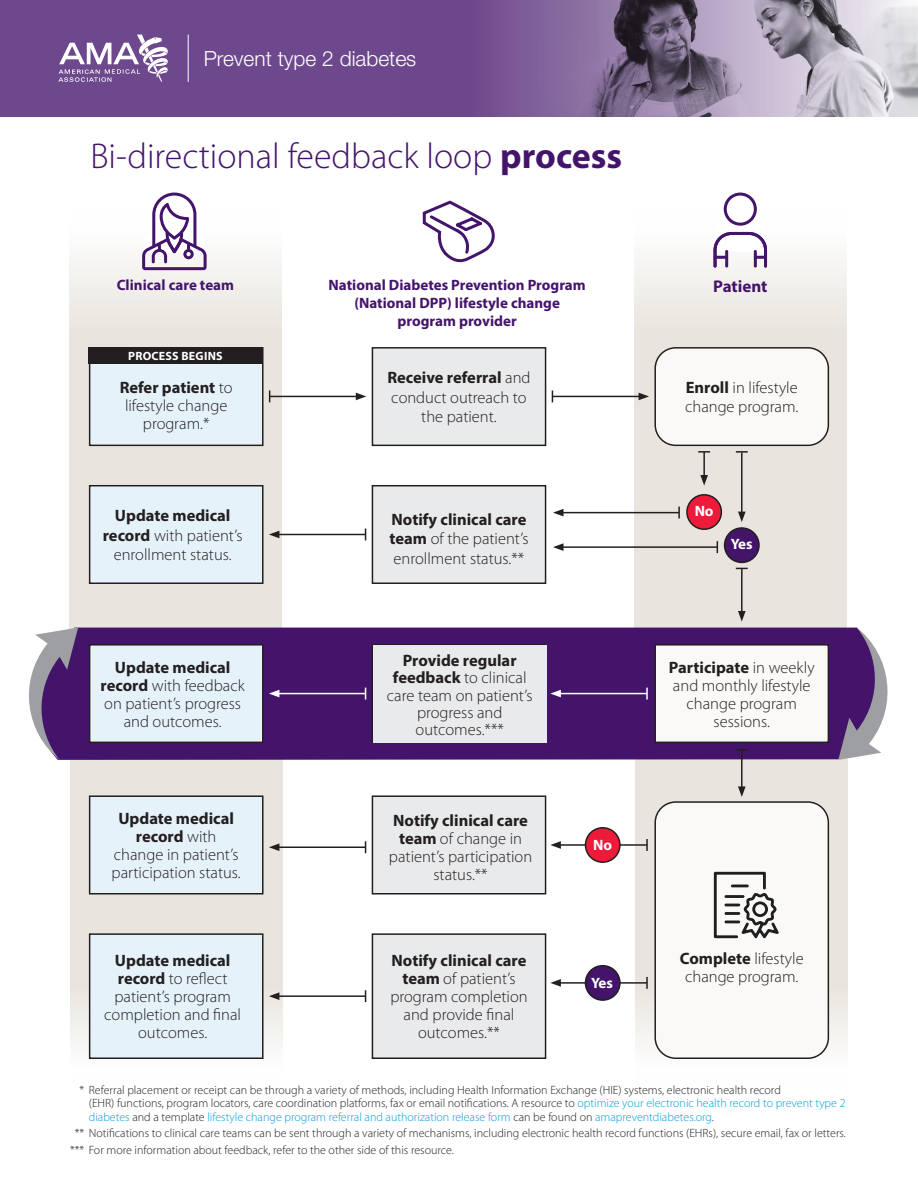
<style>
.page{position:relative;width:918px;height:1188px;background:#fff}
.page>*{position:absolute;margin:0;border:0;box-sizing:border-box;transform-origin:0 0}
.A_Level{font:300 36px "Myriad Pro";color:#44146b}
.t1{font:300 20.85px "Helvetica Neue LT Std";color:#fff}
.t2{font:700 16.95px "Myriad Pro";letter-spacing:-.005em;color:#44146b}
.body{font:300 16.5px/18px "Myriad Pro";color:#231f20;text-align:center}
.Description{font:700 15px/18px "Myriad Pro";color:#44146b;text-align:center}
.t3{font:700 15px "Myriad Pro";letter-spacing:-.005em;color:#fff}
.t4{font:300 12px/13.5px "Myriad Pro";color:#231f20}
.t5{font:700 12px "Myriad Pro";letter-spacing:.02em;color:#fff}
.s1{font-weight:700}
.s2{color:#069ddc}
</style>
<div class="page">
<div style="left:70px;top:760px;width:213px;height:285px;background:#e9e5de"></div>
<svg style="left:635px;top:760px;width:213px;height:299px;fill:#e9e5de"></svg>
<svg style="left:69px;top:258px;width:213px;height:370px;fill:#e9e5de"></svg>
<svg style="left:634px;top:246px;width:213px;height:382px;fill:#e9e5de"></svg>
<div style="left:78px;top:628px;width:760px;height:132px;background:#44146b"></div>
<div style="left:687px;top:495px;width:34px;height:34px;background:#ed1a3a;border-radius:50%"></div>
<div style="left:686px;top:494px;width:36px;height:36px;border:2px solid #231f20;border-radius:50%"></div>
<div style="left:725px;top:528px;width:34px;height:34px;background:#44146b;border-radius:50%"></div>
<div style="left:724px;top:527px;width:36px;height:36px;border:2px solid #231f20;border-radius:50%"></div>
<div style="left:655px;top:348px;width:173px;height:97px;background:#faf9f7;border-radius:21px"></div>
<div style="left:654px;top:347px;width:175px;height:99px;border:2px solid #231f20;border-radius:21px"></div>
<div style="left:655px;top:802px;width:173px;height:256px;background:#faf9f7;border-radius:21px"></div>
<div style="left:654px;top:801px;width:175px;height:258px;border:2px solid #231f20;border-radius:21px"></div>
<hr style="left:561px;top:512px;width:118px;height:1px;background:#231f20">
<svg style="left:553px;top:509px;width:11px;height:7px"></svg>
<hr style="left:561px;top:546px;width:156px;height:2px;background:#231f20">
<svg style="left:553px;top:543px;width:11px;height:8px"></svg>
<hr style="left:270px;top:396px;width:88px;height:1px;background:#231f20">
<svg style="left:88px;top:346px;width:182px;height:101px"></svg>
<hr style="left:277px;top:534px;width:89px;height:1px;background:#231f20">
<svg style="left:88px;top:484px;width:191px;height:101px"></svg>
<svg style="left:365px;top:485px;width:182px;height:99px"></svg>
<hr style="left:277px;top:693px;width:89px;height:1px;background:#fff">
<svg style="left:88px;top:643px;width:191px;height:101px"></svg>
<hr style="left:559px;top:693px;width:88px;height:1px;background:#fff">
<svg style="left:365px;top:643px;width:196px;height:101px"></svg>
<svg style="left:646px;top:688px;width:2px;height:12px"></svg>
<hr style="left:559px;top:844px;width:88px;height:2px;background:#231f20">
<svg style="left:646px;top:839px;width:2px;height:12px"></svg>
<hr style="left:741px;top:749px;width:2px;height:40px;background:#231f20">
<svg style="left:738px;top:786px;width:8px;height:11px"></svg>
<svg style="left:654px;top:643px;width:176px;height:108px"></svg>
<hr style="left:741px;top:452px;width:2px;height:62px;background:#231f20">
<svg style="left:738px;top:512px;width:8px;height:10px"></svg>
<svg style="left:736px;top:451px;width:12px;height:2px"></svg>
<hr style="left:741px;top:568px;width:2px;height:45px;background:#231f20">
<svg style="left:738px;top:611px;width:8px;height:11px"></svg>
<svg style="left:717px;top:541px;width:1px;height:12px"></svg>
<svg style="left:678px;top:507px;width:2px;height:11px"></svg>
<hr style="left:703px;top:452px;width:2px;height:25px;background:#231f20">
<svg style="left:700px;top:475px;width:8px;height:11px"></svg>
<svg style="left:698px;top:451px;width:12px;height:2px"></svg>
<hr style="left:559px;top:982px;width:88px;height:2px;background:#231f20">
<svg style="left:646px;top:977px;width:2px;height:12px"></svg>
<hr style="left:277px;top:847px;width:89px;height:1px;background:#231f20">
<svg style="left:88px;top:795px;width:191px;height:100px"></svg>
<svg style="left:365px;top:795px;width:196px;height:100px"></svg>
<hr style="left:277px;top:995px;width:89px;height:2px;background:#231f20">
<svg style="left:88px;top:933px;width:191px;height:126px"></svg>
<svg style="left:365px;top:933px;width:196px;height:126px"></svg>
<hr style="left:552px;top:396px;width:89px;height:1px;background:#231f20">
<svg style="left:639px;top:393px;width:10px;height:7px"></svg>
<svg style="left:356px;top:347px;width:197px;height:100px"></svg>
<div style="left:585px;top:828px;width:35px;height:34px;background:#ed1a3a;border-radius:50%"></div>
<div style="left:585px;top:827px;width:36px;height:36px;border:2px solid #231f20;border-radius:50%"></div>
<div style="left:585px;top:966px;width:35px;height:34px;background:#44146b;border-radius:50%"></div>
<div style="left:585px;top:965px;width:36px;height:36px;border:2px solid #231f20;border-radius:50%"></div>
<svg style="left:714px;top:872px;width:65px;height:66px"></svg>
<div style="left:89px;top:347px;width:173px;height:17px;background:#231f20"></div>
<svg style="left:29px;top:628px;width:49px;height:132px"></svg>
<svg style="left:838px;top:628px;width:50px;height:132px"></svg>
<svg style="left:142px;top:192px;width:65px;height:78px"></svg>
<svg style="left:422px;top:200px;width:73px;height:63px"></svg>
<svg style="left:714px;top:192px;width:53px;height:76px"></svg>
<div style="left:0;top:0;width:918px;height:117px;background:#6d488c"></div>
<svg style="left:58px;top:35px;width:110px;height:47px"></svg>
<hr style="left:188px;top:35px;width:1px;height:47px;background:#fff">
<img style="left:499px;top:0;width:419px;height:117px">
<p class="t1" style="left:204px;top:46px;width:214px">Prevent type 2 diabetes</p>
<p class="A_Level" style="left:90px;top:135px;width:533px">Bi-directional feedback loop <span class="s1">process</span></p>
<p class="Description" style="left:117px;top:276px;width:119px">Clinical care team</p>
<p class="Description" style="left:329px;top:276px;width:259px">National Diabetes Prevention Program (National DPP) lifestyle change program provider</p>
<p class="t2" style="left:713px;top:275px;width:56px">Patient</p>
<p class="t5" style="left:128px;top:348px;width:96px">PROCESS BEGINS</p>
<p class="body" style="left:120px;top:378px;width:115px"><span class="s1">Refer patient</span> to lifestyle change program.*</p>
<p class="body" style="left:103px;top:506px;width:141px;line-height:19.5px"><span class="s1">Update medical record</span> with patient’s enrollment status.</p>
<p class="body" style="left:101px;top:658px;width:146px"><span class="s1">Update medical record</span> with feedback on patient’s progress and outcomes.</p>
<p class="body" style="left:112px;top:810px;width:131px"><span class="s1">Update medical record</span> with change in patient’s participation status.</p>
<p class="body" style="left:104px;top:952px;width:138px"><span class="s1">Update medical record</span> to reflect patient’s program completion and final outcomes.</p>
<p class="body" style="left:387px;top:368px;width:145px;line-height:19.5px"><span class="s1">Receive referral</span> and conduct outreach to the patient.</p>
<p class="body" style="left:389px;top:510px;width:141px;line-height:19.5px;text-align:left"><span class="s1">Notify clinical care team</span> of the patient’s enrollment status.**</p>
<p class="body" style="left:387px;top:652px;width:147px;line-height:17.2px"><span class="s1">Provide regular feedback</span> to clinical care team on patient’s progress and</p>
<p class="body" style="left:416px;top:720px;width:90px">outcomes.***</p>
<p class="body" style="left:389px;top:812px;width:145px"><span class="s1">Notify clinical care team</span> of change in patient’s participation status.**</p>
<p class="body" style="left:390px;top:952px;width:139px"><span class="s1">Notify clinical care team</span> of patient’s program completion and provide final outcomes.**</p>
<p class="t3" style="left:593px;top:835px;width:20px">No</p>
<p class="t3" style="left:591px;top:973px;width:23px">Yes</p>
<p class="body" style="left:685px;top:377px;width:115px;line-height:19.5px;text-align:left"><span class="s1">Enroll</span> in lifestyle change program.</p>
<p class="t3" style="left:695px;top:501px;width:20px">No</p>
<p class="t3" style="left:731px;top:535px;width:23px">Yes</p>
<p class="body" style="left:669px;top:658px;width:147px"><span class="s1">Participate</span> in weekly and monthly lifestyle change program sessions.</p>
<p class="body" style="left:680px;top:950px;width:125px"><span class="s1">Complete</span> lifestyle change program.</p>
<p class="t4" style="left:89px;top:1083px;width:758px;text-indent:-9px">* Referral placement or receipt can be through a variety of methods, including Health Information Exchange (HIE) systems, electronic health record<br>(EHR) functions, program locators, care coordination platforms, fax or email notifications. A resource to <span class="s2">optimize your electronic health record to prevent type 2 diabetes</span> and a template <span class="s2">lifestyle change program referral and authorization release form</span> can be found on <span class="s2">amapreventdiabetes.org</span>.</p>
<p class="t4" style="left:75px;top:1127px;width:773px">** Notifications to clinical care teams can be sent through a variety of mechanisms, including electronic health record functions (EHRs), secure email, fax or letters.</p>
<p class="t4" style="left:70px;top:1143px;width:385px">*** For more information about feedback, refer to the other side of this resource.</p>
</div>
